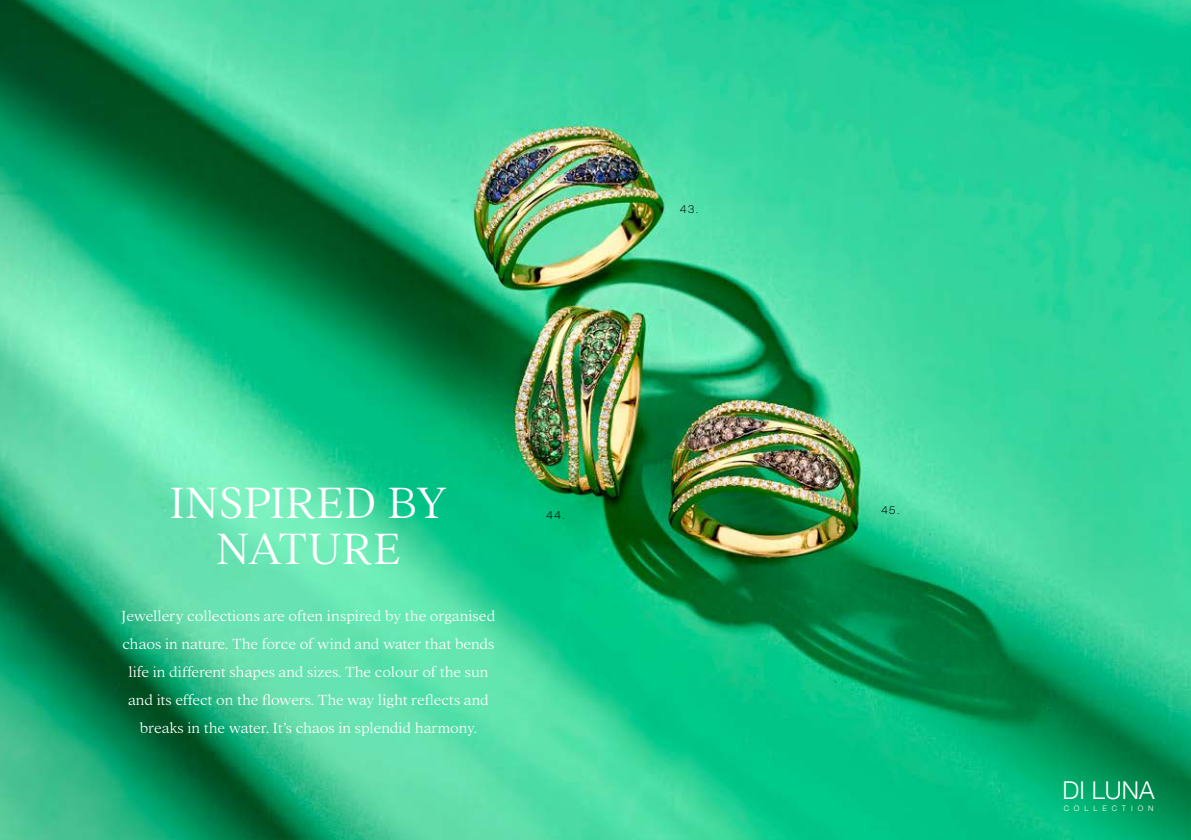
<style>
.page{position:relative;width:1191px;height:840px;background:#fff}
.page>*{position:absolute;margin:0;border:0;box-sizing:border-box;transform-origin:0 0}
.t1{font:100 48px/46px "Addington CF";letter-spacing:.01em;color:#fff;text-align:center}
.t2{font:300 24.6px "Helvetica Neue";color:#fff}
.t3{font:100 16px/28px "Addington CF";letter-spacing:-.01em;color:#fff;text-align:center}
.t4{font:300 11px "Stolzl";color:#000}
.t5{font:300 7.6px "Helvetica Neue";letter-spacing:.645em;color:#fff}
</style>
<div class="page">
<img style="left:0;top:0;width:1191px;height:839px">
<h1 class="t1" style="left:170px;top:480px;width:279px">INSPIRED BY<br>NATURE</h1>
<p class="t3" style="left:122px;top:601px;width:375px">Jewellery collections are often inspired by the organised chaos in nature. The force of wind and water that bends life in different shapes and sizes. The colour of the sun and its effect on the flowers. The way light reflects and breaks in the water. It’s chaos in splendid harmony.</p>
<p class="t4" style="left:546px;top:507px;width:20px">44.</p>
<p class="t4" style="left:679px;top:201px;width:20px">43.</p>
<p class="t4" style="left:881px;top:502px;width:20px">45.</p>
<h2 class="t2" style="left:1062px;top:769px;width:93px">DI LUNA</h2>
<p class="t5" style="left:1063px;top:801px;width:91px">COLLECTION</p>
</div>
